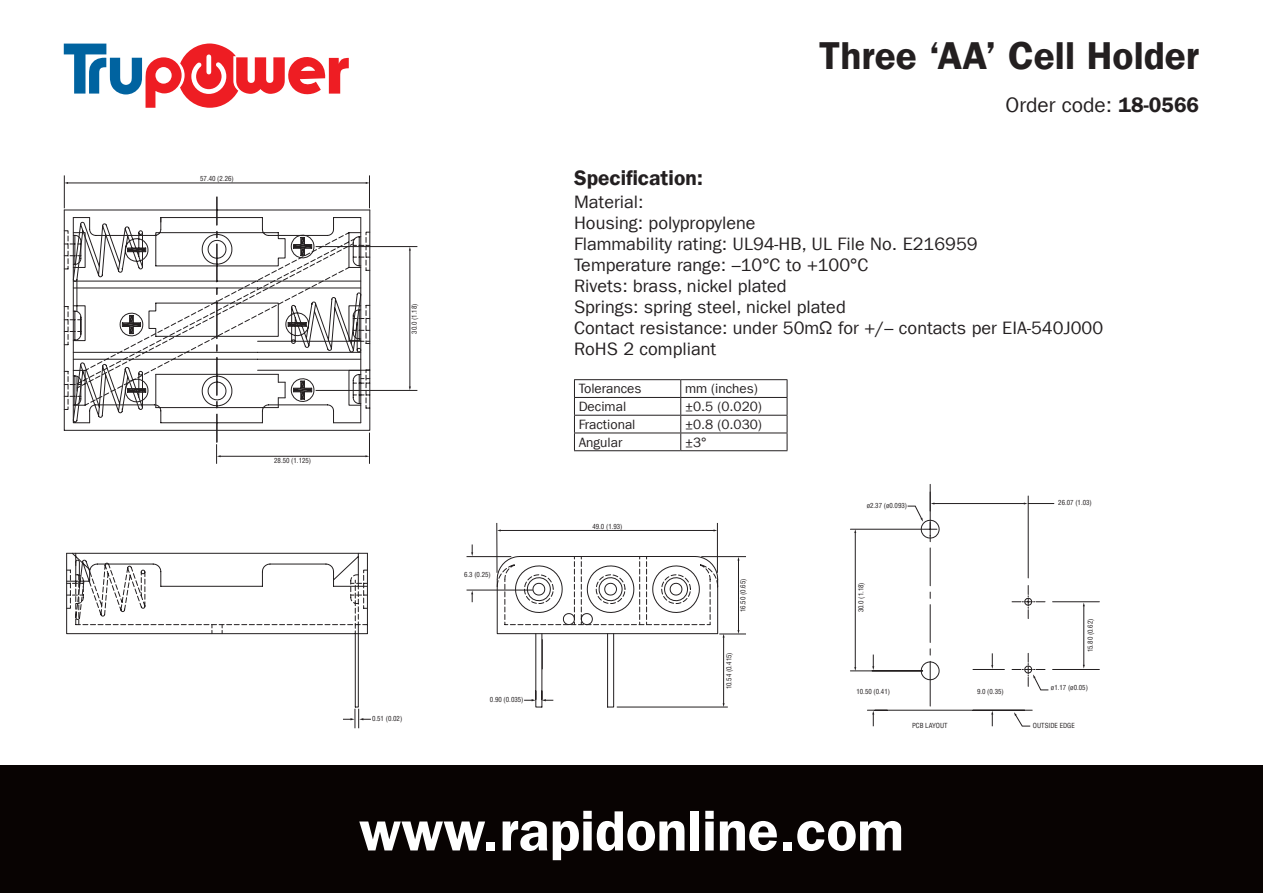
<style>
.page{position:relative;width:1263px;height:893px;background:#fff}
.page>*{position:absolute;margin:0;border:0;box-sizing:border-box;transform-origin:0 0}
.t1{font:57px "Franklin Gothic LT Com Dm";color:#fff}
.t2{font:39px "Franklin Gothic LT Com Dm";color:#231f20}
.t3{font:21px "Franklin Gothic LT Com";color:#231f20}
.t4{font:21px "Franklin Gothic LT Com Dm";color:#231f20}
.t5{font:18px/21px "Franklin Gothic LT Com";color:#231f20}
.t6{font:13.5px "Franklin Gothic LT Com";color:#231f20}
.t7{font:condensed 6.9px "Helvetica LT Std";color:#231f20}
.s1{font-family:"Franklin Gothic LT Com Dm"}
</style>
<div class="page">
<svg style="left:64px;top:44px;width:285px;height:64px"></svg>
<div style="left:0;top:765px;width:1263px;height:128px;background:#080302"></div>
<svg style="left:66px;top:230px;width:352px;height:405px"></svg>
<svg style="left:257px;top:340px;width:772px;height:368px"></svg>
<hr style="left:930px;top:484px;width:1px;height:45px;background:#231f20">
<hr style="left:930px;top:661px;width:1px;height:45px;background:#231f20">
<svg style="left:1012px;top:585px;width:33px;height:34px"></svg>
<hr style="left:1052px;top:601px;width:47px;height:1px;background:#231f20">
<hr style="left:1052px;top:669px;width:47px;height:1px;background:#231f20">
<hr style="left:1028px;top:496px;width:1px;height:82px;background:#231f20">
<hr style="left:867px;top:710px;width:165px;height:1px;background:#231f20">
<hr style="left:973px;top:669px;width:31px;height:1px;background:#231f20">
<hr style="left:850px;top:671px;width:73px;height:1px;background:#231f20">
<hr style="left:850px;top:529px;width:73px;height:1px;background:#231f20">
<hr style="left:369px;top:175px;width:1px;height:33px;background:#231f20">
<hr style="left:64px;top:175px;width:1px;height:33px;background:#231f20">
<hr style="left:67px;top:183px;width:299px;height:1px;background:#231f20">
<svg style="left:72px;top:197px;width:299px;height:85px"></svg>
<hr style="left:216px;top:244px;width:1px;height:38px;background:#231f20">
<hr style="left:369px;top:433px;width:1px;height:31px;background:#231f20">
<svg style="left:72px;top:288px;width:297px;height:176px"></svg>
<svg style="left:496px;top:523px;width:222px;height:50px"></svg>
<hr style="left:701px;top:556px;width:45px;height:1px;background:#231f20">
<hr style="left:738px;top:560px;width:1px;height:71px;background:#231f20">
<hr style="left:1083px;top:606px;width:1px;height:59px;background:#231f20">
<hr style="left:466px;top:556px;width:45px;height:1px;background:#231f20">
<hr style="left:466px;top:590px;width:67px;height:1px;background:#231f20">
<hr style="left:316px;top:246px;width:101px;height:1px;background:#231f20">
<hr style="left:316px;top:390px;width:101px;height:1px;background:#231f20">
<hr style="left:410px;top:250px;width:1px;height:137px;background:#231f20">
<hr style="left:542px;top:639px;width:1px;height:30px;background:#231f20">
<svg style="left:343px;top:709px;width:28px;height:19px"></svg>
<svg style="left:542px;top:699px;width:11px;height:2px"></svg>
<svg style="left:524px;top:699px;width:12px;height:2px"></svg>
<hr style="left:617px;top:707px;width:111px;height:1px;background:#231f20">
<hr style="left:723px;top:637px;width:1px;height:67px;background:#231f20">
<svg style="left:719px;top:630px;width:27px;height:7px"></svg>
<svg style="left:471px;top:544px;width:2px;height:12px"></svg>
<svg style="left:471px;top:591px;width:2px;height:11px"></svg>
<svg style="left:1014px;top:712px;width:16px;height:14px"></svg>
<svg style="left:1012px;top:653px;width:37px;height:37px"></svg>
<hr style="left:934px;top:503px;width:90px;height:1px;background:#231f20">
<svg style="left:1024px;top:503px;width:30px;height:1px"></svg>
<svg style="left:907px;top:492px;width:33px;height:190px"></svg>
<hr style="left:855px;top:532px;width:1px;height:136px;background:#231f20">
<svg style="left:872px;top:710px;width:3px;height:16px"></svg>
<svg style="left:991px;top:711px;width:2px;height:15px"></svg>
<svg style="left:872px;top:654px;width:2px;height:16px"></svg>
<svg style="left:991px;top:653px;width:2px;height:16px"></svg>
<hr style="left:574px;top:379px;width:107px;height:1px;background:#231f20">
<hr style="left:681px;top:379px;width:106px;height:1px;background:#231f20">
<hr style="left:574px;top:397px;width:107px;height:1px;background:#231f20">
<hr style="left:681px;top:397px;width:106px;height:1px;background:#231f20">
<hr style="left:574px;top:415px;width:107px;height:1px;background:#231f20">
<hr style="left:681px;top:415px;width:106px;height:1px;background:#231f20">
<hr style="left:574px;top:433px;width:107px;height:1px;background:#231f20">
<svg style="left:574px;top:380px;width:1px;height:70px"></svg>
<hr style="left:681px;top:433px;width:106px;height:1px;background:#231f20">
<svg style="left:680px;top:380px;width:1px;height:70px"></svg>
<svg style="left:787px;top:380px;width:1px;height:70px"></svg>
<hr style="left:574px;top:450px;width:107px;height:1px;background:#231f20">
<hr style="left:681px;top:450px;width:106px;height:1px;background:#231f20">
<p class="t7" style="left:200px;top:174px;width:35px">57.40 (2.26)</p>
<p class="t7" style="left:274px;top:456px;width:39px">28.50 (1.125)</p>
<p class="t7" style="left:410px;top:334px;width:32px;rotate:-90deg">30.0 (1.18)</p>
<p class="t7" style="left:372px;top:714px;width:32px">0.51 (0.02)</p>
<p class="t7" style="left:464px;top:570px;width:28px">6.3 (0.25)</p>
<p class="t7" style="left:490px;top:695px;width:35px">0.90 (0.035)</p>
<h2 class="t2" style="left:819px;top:33px;width:381px">Three ‘AA’ Cell Holder</h2>
<p class="t3" style="left:1005px;top:92px;width:195px">Order code: <span class="s1">18-0566</span></p>
<p class="t4" style="left:574px;top:165px;width:130px">Specification:</p>
<p class="t5" style="left:574px;top:191px;width:530px">Material:<br>Housing: polypropylene<br>Flammability rating: UL94-HB, UL File No. E216959<br>Temperature range: –10°C to +100°C<br>Rivets: brass, nickel plated<br>Springs: spring steel, nickel plated<br>Contact resistance: under 50mΩ for +/– contacts per EIA-540J000<br>RoHS 2 compliant</p>
<p class="t6" style="left:579px;top:381px;width:64px">Tolerances</p>
<p class="t6" style="left:685px;top:381px;width:74px">mm (inches)</p>
<p class="t6" style="left:579px;top:399px;width:49px">Decimal</p>
<p class="t6" style="left:685px;top:399px;width:78px">±0.5 (0.020)</p>
<p class="t6" style="left:579px;top:416px;width:58px">Fractional</p>
<p class="t6" style="left:685px;top:416px;width:78px">±0.8 (0.030)</p>
<p class="t6" style="left:579px;top:434px;width:45px">Angular</p>
<p class="t6" style="left:685px;top:434px;width:23px">±3°</p>
<p class="t7" style="left:592px;top:522px;width:32px">49.0 (1.93)</p>
<p class="t7" style="left:739px;top:612px;width:35px;rotate:-90deg">16.50 (0.65)</p>
<p class="t7" style="left:725px;top:689px;width:39px;rotate:-90deg">10.54 (0.415)</p>
<p class="t7" style="left:867px;top:501px;width:42px">ø2.37 (ø0.093)</p>
<p class="t7" style="left:1058px;top:498px;width:35px">26.07 (1.03)</p>
<p class="t7" style="left:857px;top:612px;width:32px;rotate:-90deg">30.0 (1.18)</p>
<p class="t7" style="left:856px;top:687px;width:35px">10.50 (0.41)</p>
<p class="t7" style="left:977px;top:687px;width:28px">9.0 (0.35)</p>
<p class="t7" style="left:1086px;top:652px;width:35px;rotate:-90deg">15.80 (0.62)</p>
<p class="t7" style="left:1051px;top:683px;width:39px">ø1.17 (ø0.05)</p>
<p class="t7" style="left:912px;top:721px;width:37px">PCB LAYOUT</p>
<p class="t7" style="left:1033px;top:721px;width:43px">OUTSIDE EDGE</p>
<h1 class="t1" style="left:359px;top:797px;width:546px">www.rapidonline.com</h1>
</div>
